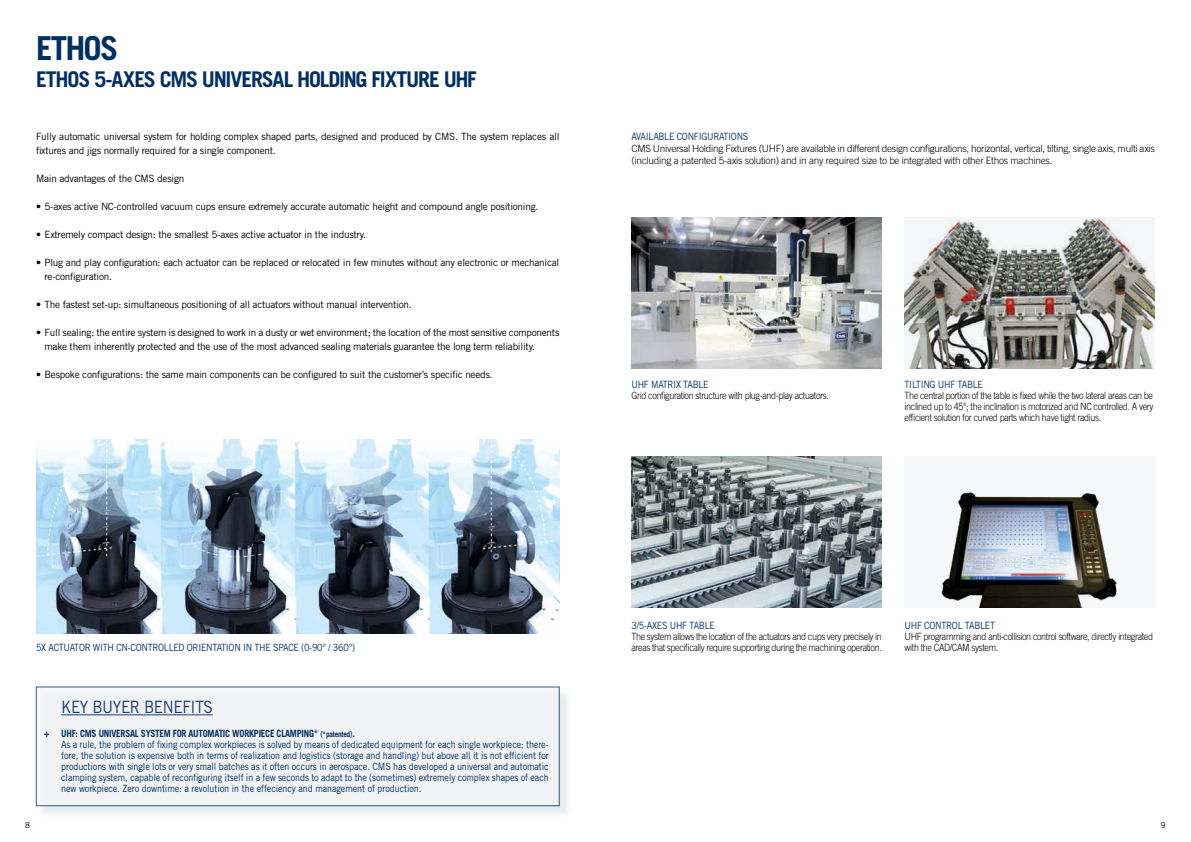
<style>
.page{position:relative;width:1191px;height:842px;background:#fff}
.page>*{position:absolute;margin:0;border:0;box-sizing:border-box;transform-origin:0 0}
.t1{font:700 33px "Trade Gothic LT Std";letter-spacing:-.05em;color:#003063}
.t2{font:700 21.7px "Trade Gothic LT Std";letter-spacing:-.055em;color:#003063}
.t3{font:17px "Trade Gothic LT Std";letter-spacing:-.025em;color:#183c6f;scale:.9 1}
.t4{font:10px/14px "Trade Gothic LT Std";letter-spacing:-.025em;color:#000}
.t5{font:10px/11px "Trade Gothic LT Std";letter-spacing:-.01em;color:#003063;scale:.9 1}
.t6{font:300 10px/11px "Trade Gothic LT Std";letter-spacing:-.04em;color:#000;scale:.9 1}
.t7{font:300 10px/12px "Trade Gothic LT Std";letter-spacing:-.04em;color:#000}
.t8{font:10px "Trade Gothic LT Std";letter-spacing:-.03em;color:#003063;scale:.9 1}
.t9{font:8px "Trade Gothic LT Std";color:#000}
.s1{font-weight:700;color:#183c6f}
.s2{font-weight:700}
.s3{font-weight:700;font-size:8px}
</style>
<div class="page">
<div style="left:38px;top:688px;width:534px;height:130px;background:#d8dfe3;opacity:.75"></div>
<div style="left:36px;top:687px;width:523px;height:119px;background:#f4f6f7"></div>
<hr style="left:61px;top:714px;width:152px;height:1px;background:#183c6f">
<img style="left:36px;top:439px;width:523px;height:194px">
<img style="left:631px;top:217px;width:251px;height:151px">
<img style="left:904px;top:217px;width:251px;height:151px">
<div style="left:904px;top:456px;width:251px;height:152px;background:#f5f7f9"></div>
<img style="left:941px;top:492px;width:176px;height:115px">
<img style="left:631px;top:456px;width:251px;height:152px">
<h1 class="t1" style="left:36px;top:28px;width:84px">ETHOS</h1>
<h2 class="t2" style="left:36px;top:65px;width:442px">ETHOS 5-AXES CMS UNIVERSAL HOLDING FIXTURE UHF</h2>
<p class="t4" style="left:36px;top:130px;width:525px">Fully automatic universal system for holding complex shaped parts, designed and produced by CMS. The system replaces all fixtures and jigs normally required for a single component.</p>
<p class="t4" style="left:36px;top:172px;width:150px">Main advantages of the CMS design</p>
<p class="t4" style="left:36px;top:200px;width:504px">• 5-axes active NC-controlled vacuum cups ensure extremely accurate automatic height and compound angle positioning.</p>
<p class="t4" style="left:36px;top:228px;width:332px">• Extremely compact design: the smallest 5-axes active actuator in the industry.</p>
<p class="t4" style="left:44px;top:256px;width:516px;text-indent:-8px">• Plug and play configuration: each actuator can be replaced or relocated in few minutes without any electronic or mechanical re-configuration.</p>
<p class="t4" style="left:36px;top:298px;width:377px">• The fastest set-up: simultaneous positioning of all actuators without manual intervention.</p>
<p class="t4" style="left:44px;top:326px;width:516px;text-indent:-8px">• Full sealing: the entire system is designed to work in a dusty or wet environment; the location of the most sensitive components make them inherently protected and the use of the most advanced sealing materials guarantee the long term reliability.</p>
<p class="t4" style="left:36px;top:368px;width:458px">• Bespoke configurations: the same main components can be configured to suit the customer’s specific needs.</p>
<p class="t8" style="left:631px;top:131px;width:131px">AVAILABLE CONFIGURATIONS</p>
<p class="t7" style="left:631px;top:143px;width:525px">CMS Universal Holding Fixtures (UHF) are available in different design configurations, horizontal, vertical, tilting, single axis, multi axis (including a patented 5-axis solution) and in any required size to be integrated with other Ethos machines.</p>
<p class="t8" style="left:631px;top:378px;width:87px">UHF MATRIX TABLE</p>
<p class="t6" style="left:631px;top:390px;width:221px">Grid configuration structure with plug-and-play actuators.</p>
<p class="t8" style="left:904px;top:378px;width:89px">TILTING UHF TABLE</p>
<p class="t6" style="left:904px;top:390px;width:278px;text-align:justify">The central portion of the table is fixed while the two lateral areas can be inclined up to 45°; the inclination is motorized and NC controlled. A very efficient solution for curved parts which have tight radius.</p>
<p class="t8" style="left:36px;top:642px;width:356px">5X ACTUATOR WITH CN-CONTROLLED ORIENTATION IN THE SPACE (0-90° / 360°)</p>
<h3 class="t3" style="left:61px;top:697px;width:170px">KEY BUYER BENEFITS</h3>
<p class="t5" style="left:61px;top:728px;width:543px;text-indent:-17px"><span class="s1">+</span> <span class="s2">UHF: CMS UNIVERSAL SYSTEM FOR AUTOMATIC WORKPIECE CLAMPING*</span> <span class="s3">(*patented)</span><span class="s2">.<br></span>As a rule, the problem of fixing complex workpieces is solved by means of dedicated equipment for each single workpiece; there&shy;fore, the solution is expensive both in terms of realization and logistics (storage and handling) but above all it is not efficient for productions with single lots or very small batches as it often occurs in aerospace. CMS has developed a universal and automatic clamping system, capable of reconfiguring itself in a few seconds to adapt to the (sometimes) extremely complex shapes of each new workpiece. Zero downtime: a revolution in the effeciency and management of production.</p>
<p class="t8" style="left:631px;top:619px;width:94px">3/5-AXES UHF TABLE</p>
<p class="t6" style="left:631px;top:631px;width:280px">The system allows the location of the actuators and cups very precisely in areas that specifically require supporting during the machining operation.</p>
<p class="t8" style="left:904px;top:619px;width:102px">UHF CONTROL TABLET</p>
<p class="t6" style="left:904px;top:631px;width:278px">UHF programming and anti-collision control software, directly integrated with the CAD/CAM system.</p>
<p class="t9" style="left:25px;top:820px;width:6px">8</p>
<p class="t9" style="left:1160px;top:820px;width:6px">9</p>
</div>
